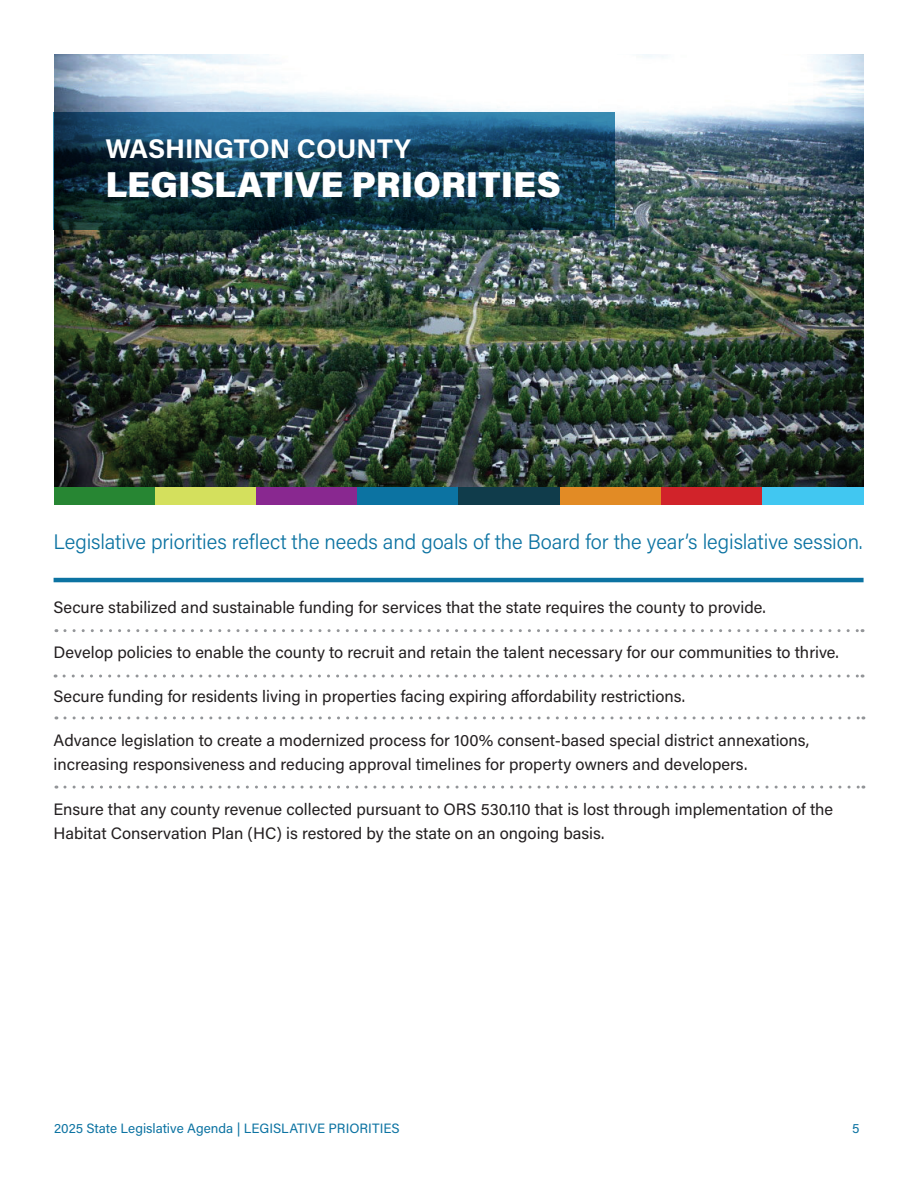
<style>
.page{position:relative;width:918px;height:1188px;background:#fff}
.page>*{position:absolute;margin:0;border:0;box-sizing:border-box;transform-origin:0 0}
.t1{font:900 36px "Acumin Pro";color:#fff}
.t2{font:700 27px "Acumin Pro";color:#fff}
.t3{font:300 21px "Acumin Pro";letter-spacing:-.005em;color:#0c73a2}
.t4{font:16.5px/24px "Acumin Pro";color:#231f20}
.t5{font:13.5px "Acumin Pro";color:#0c73a2}
</style>
<div class="page">
<img style="left:54px;top:54px;width:810px;height:433px">
<svg style="left:54px;top:113px;width:561px;height:117px;background:#154157"></svg>
<div style="left:54px;top:487px;width:101px;height:18px;background:#278633"></div>
<div style="left:155px;top:487px;width:101px;height:18px;background:#d4e05d"></div>
<div style="left:256px;top:487px;width:102px;height:18px;background:#892890"></div>
<div style="left:358px;top:487px;width:101px;height:18px;background:#0c73a2"></div>
<div style="left:459px;top:487px;width:101px;height:18px;background:#103c4b"></div>
<div style="left:560px;top:487px;width:101px;height:18px;background:#e28b25"></div>
<div style="left:661px;top:487px;width:102px;height:18px;background:#d1232a"></div>
<div style="left:763px;top:487px;width:101px;height:18px;background:#41c7f1"></div>
<svg style="left:65px;top:629px;width:798px;height:3px"></svg>
<svg style="left:64px;top:675px;width:799px;height:3px"></svg>
<hr style="left:54px;top:578px;width:810px;height:4px;background:#0c73a2">
<svg style="left:65px;top:716px;width:799px;height:3px"></svg>
<svg style="left:65px;top:786px;width:799px;height:3px"></svg>
<h2 class="t2" style="left:105px;top:130px;width:307px">WASHINGTON COUNTY</h2>
<h1 class="t1" style="left:105px;top:159px;width:457px">LEGISLATIVE PRIORITIES</h1>
<p class="t3" style="left:54px;top:527px;width:811px">Legislative priorities reflect the needs and goals of the Board for the year’s legislative session.</p>
<p class="t4" style="left:54px;top:595px;width:714px">Secure stabilized and sustainable funding for services that the state requires the county to provide.</p>
<p class="t4" style="left:54px;top:639px;width:787px">Develop policies to enable the county to recruit and retain the talent necessary for our communities to thrive.</p>
<p class="t4" style="left:54px;top:684px;width:633px">Secure funding for residents living in properties facing expiring affordability restrictions.</p>
<p class="t4" style="left:54px;top:728px;width:757px">Advance legislation to create a modernized process for 100% consent-based special district annexations, increasing responsiveness and reducing approval timelines for property owners and developers.</p>
<p class="t4" style="left:54px;top:796px;width:781px">Ensure that any county revenue collected pursuant to ORS 530.110 that is lost through implementation of the<br>Habitat Conservation Plan (HC) is restored by the state on an ongoing basis.</p>
<p class="t5" style="left:54px;top:1119px;width:347px">2025 State Legislative Agenda | LEGISLATIVE PRIORITIES</p>
<p class="t5" style="left:852px;top:1119px;width:9px">5</p>
</div>
